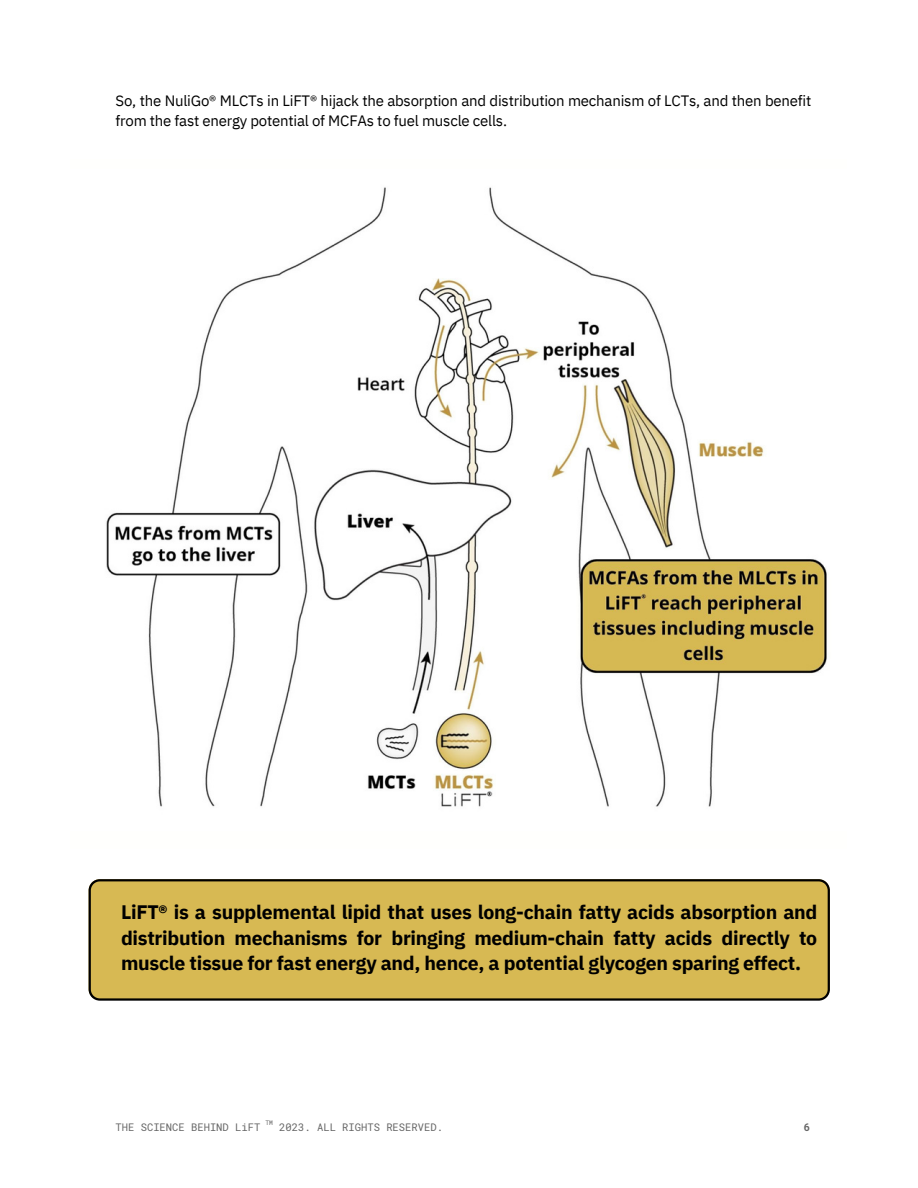
<style>
.page{position:relative;width:918px;height:1188px;background:#fff}
.page>*{position:absolute;margin:0;border:0;box-sizing:border-box;transform-origin:0 0}
.t1{font:700 19.5px/25.8px "IBM Plex Sans";letter-spacing:-.015em;color:#000;text-align:justify}
.t2{font:15px/20.2px "IBM Plex Sans";letter-spacing:-.015em;color:#000}
.t3{font:10.5px "Roboto Mono";color:#666}
.t4{font:700 10.5px "Roboto Mono";color:#666}
.t5{font:6.3px "Roboto Mono";color:#666}
</style>
<div class="page">
<div style="left:89px;top:879px;width:741px;height:122px;background:#d7b953"></div>
<img style="left:106px;top:187px;width:721px;height:620px">
<p class="t2" style="left:116px;top:90px;width:697px">So, the NuliGo® MLCTs in LiFT® hijack the absorption and distribution mechanism of LCTs, and then benefit from the fast energy potential of MCFAs to fuel muscle cells.</p>
<p class="t1" style="left:121px;top:898px;width:698px">LiFT® is a supplemental lipid that uses long-chain fatty acids absorption and distribution mechanisms for bringing medium-chain fatty acids directly to muscle tissue for fast energy and, hence, a potential glycogen sparing effect.</p>
<p class="t5" style="left:265px;top:1119px;width:9px">TM</p>
<p class="t3" style="left:116px;top:1120px;width:146px">THE SCIENCE BEHIND LiFT</p>
<p class="t3" style="left:279px;top:1120px;width:165px">2023. ALL RIGHTS RESERVED.</p>
<p class="t4" style="left:804px;top:1120px;width:8px">6</p>
</div>
